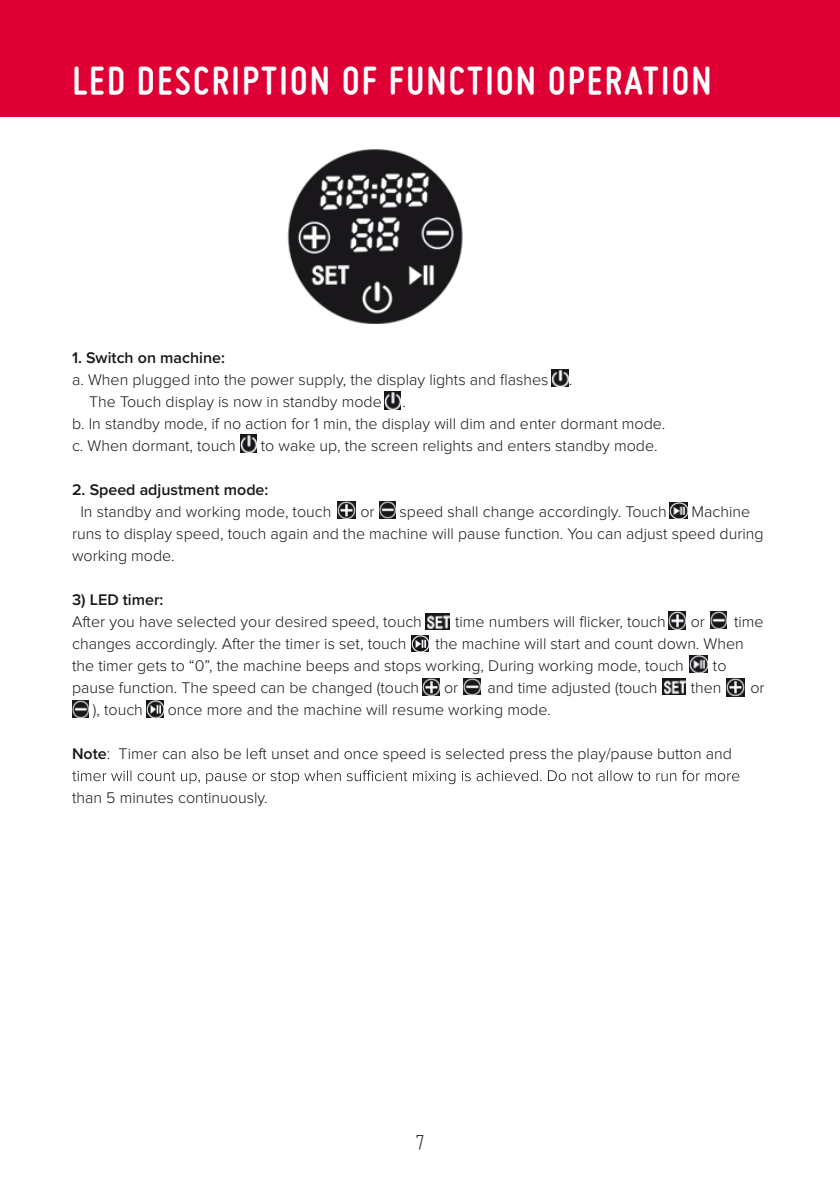
<style>
.page{position:relative;width:840px;height:1191px;background:#fff}
.page>*{position:absolute;margin:0;border:0;box-sizing:border-box;transform-origin:0 0}
.t1{font:700 42px "Miso";letter-spacing:.055em;color:#fff}
.t2{font:300 24px "Miso";color:#1a171c}
.t3{font:300 16px/22px "Proxima Nova";color:#1a171c}
.t4{font:600 16px "Proxima Nova";color:#1a171c}
.s1{font-weight:600}
</style>
<div class="page">
<div style="left:0;top:0;width:839px;height:116px;background:#de0034"></div>
<svg style="left:72px;top:770px;width:667px;height:14px"></svg>
<img style="left:287px;top:149px;width:176px;height:175px">
<img style="left:551px;top:369px;width:17px;height:18px">
<img style="left:384px;top:392px;width:16px;height:17px">
<img style="left:240px;top:435px;width:16px;height:17px">
<img style="left:337px;top:501px;width:18px;height:18px">
<img style="left:668px;top:612px;width:17px;height:17px">
<img style="left:726px;top:679px;width:17px;height:17px">
<img style="left:422px;top:678px;width:17px;height:17px">
<img style="left:379px;top:501px;width:16px;height:17px">
<img style="left:72px;top:700px;width:17px;height:17px">
<img style="left:710px;top:612px;width:16px;height:16px">
<img style="left:463px;top:678px;width:17px;height:17px">
<img style="left:425px;top:614px;width:24px;height:15px">
<img style="left:662px;top:679px;width:23px;height:15px">
<img style="left:669px;top:502px;width:18px;height:17px">
<img style="left:411px;top:635px;width:17px;height:17px">
<img style="left:146px;top:700px;width:18px;height:17px">
<img style="left:689px;top:656px;width:17px;height:16px">
<h1 class="t1" style="left:72px;top:57px;width:640px">LED DESCRIPTION OF FUNCTION OPERATION</h1>
<p class="t4" style="left:72px;top:345px;width:154px">1. Switch on machine:</p>
<p class="t3" style="left:89px;top:369px;width:484px;text-indent:-17px">a. When plugged into the power supply, the display lights and flashes . .<br>The Touch display is now in standby mode</p>
<p class="t3" style="left:72px;top:391px;width:594px;text-indent:330px">.<br>b. In standby mode, if no action for 1 min, the display will dim and enter dormant mode. c. When dormant, touch</p>
<p class="t3" style="left:260px;top:435px;width:398px">to wake up, the screen relights and enters standby mode.</p>
<p class="t4" style="left:72px;top:477px;width:198px">2. Speed adjustment mode:</p>
<p class="t3" style="left:80px;top:501px;width:252px">In standby and working mode, touch</p>
<p class="t3" style="left:360px;top:501px;width:16px">or</p>
<p class="t3" style="left:399px;top:501px;width:268px">speed shall change accordingly. Touch</p>
<p class="t3" style="left:72px;top:501px;width:692px;text-indent:619px">Machine runs to display speed, touch again and the machine will pause function. You can adjust speed during working mode.</p>
<p class="t4" style="left:72px;top:587px;width:93px">3) LED timer:</p>
<p class="t3" style="left:72px;top:611px;width:351px">After you have selected your desired speed, touch</p>
<p class="t3" style="left:455px;top:611px;width:212px">time numbers will flicker, touch</p>
<p class="t3" style="left:690px;top:611px;width:16px">or</p>
<p class="t3" style="left:733px;top:611px;width:31px">time</p>
<p class="t3" style="left:72px;top:633px;width:335px">changes accordingly. After the timer is set, touch</p>
<p class="t3" style="left:72px;top:633px;width:673px;text-indent:363px">the machine will start and count down. When the timer gets to “0”, the machine beeps and stops working, During working mode, touch</p>
<p class="t3" style="left:712px;top:655px;width:15px">to</p>
<p class="t3" style="left:72px;top:677px;width:348px">pause function. The speed can be changed (touch</p>
<p class="t3" style="left:444px;top:677px;width:16px">or</p>
<p class="t3" style="left:487px;top:677px;width:171px">and time adjusted (touch</p>
<p class="t3" style="left:690px;top:677px;width:32px">then</p>
<p class="t3" style="left:750px;top:677px;width:16px">or</p>
<p class="t3" style="left:93px;top:699px;width:51px">), touch</p>
<p class="t3" style="left:168px;top:699px;width:384px">once more and the machine will resume working mode.</p>
<p class="t3" style="left:72px;top:743px;width:661px"><span class="s1">Note</span>: Timer can also be left unset and once speed is selected press the play/pause button and</p>
<p class="t3" style="left:72px;top:787px;width:197px">than 5 minutes continuously.</p>
<h2 class="t2" style="left:415px;top:1129px;width:11px">7</h2>
</div>
